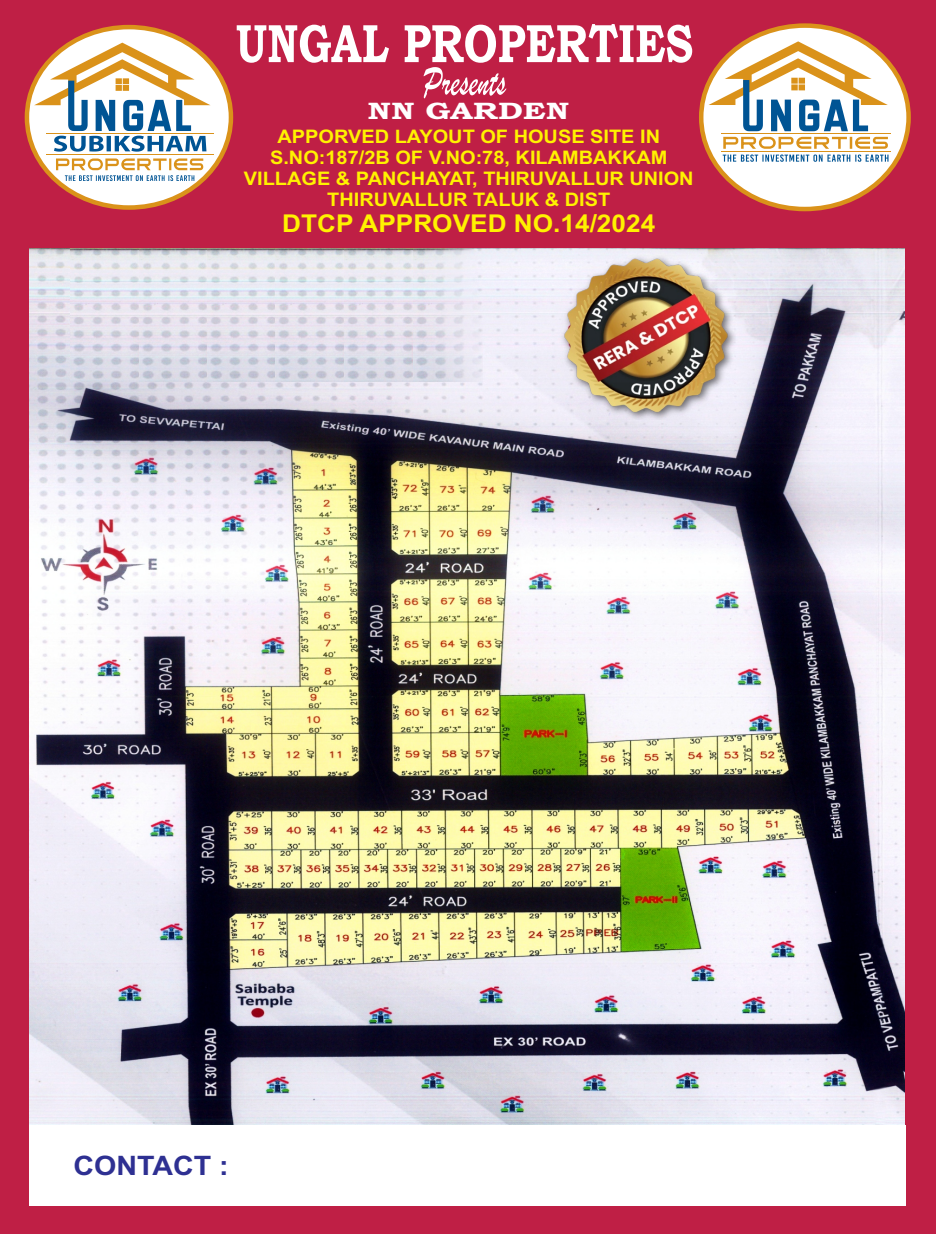
<style>
.page{position:relative;width:936px;height:1234px;background:#fff}
.page>*{position:absolute;margin:0;border:0;box-sizing:border-box;transform-origin:0 0}
.t1{font:700 26.7px "Arial";color:#2e3092;scale:1.07 1}
.t2{font:700 24.45px "Arial";color:#fff200;scale:1.07 1}
.t3{font:700 23.85px "Bookman Old Style";color:#fff;scale:1.34 1}
.t4{font:700 18.6px/20.9px "Arial";color:#fff200;text-align:center;scale:1.07 1}
</style>
<div class="page">
<div style="left:0;top:0;width:935px;height:1233px;background:#bf1f45"></div>
<img style="left:29px;top:248px;width:876px;height:876px">
<img style="left:71px;top:248px;width:411px;height:133px">
<div style="left:29px;top:1124px;width:876px;height:81px;background:#fff"></div>
<svg style="left:25px;top:25px;width:208px;height:185px;background:#f2d8b1"></svg>
<svg style="left:34px;top:30px;width:181px;height:151px;background:#d0c2b8"></svg>
<svg style="left:699px;top:23px;width:211px;height:188px;background:#f6e8d1"></svg>
<svg style="left:708px;top:41px;width:179px;height:90px;background:#d2c7b9"></svg>
<hr style="left:720px;top:133px;width:170px;height:1px;background:#da921a">
<hr style="left:720px;top:151px;width:170px;height:1px;background:#da921a">
<svg style="left:722px;top:137px;width:166px;height:25px;background:#d9d0b8"></svg>
<svg style="left:237px;top:24px;width:455px;height:74px"></svg>
<img style="left:556px;top:251px;width:179px;height:168px">
<p class="t3" style="left:367px;top:102px;width:152px">NN GARDEN</p>
<p class="t4" style="left:244px;top:128px;width:422px">APPORVED LAYOUT OF HOUSE SITE IN S.NO:187/2B OF V.NO:78, KILAMBAKKAM VILLAGE &amp; PANCHAYAT, THIRUVALLUR UNION THIRUVALLUR TALUK &amp; DIST</p>
<h2 class="t2" style="left:282px;top:214px;width:350px">DTCP APPROVED NO.14/2024</h2>
<h1 class="t1" style="left:73px;top:1154px;width:147px">CONTACT :</h1>
</div>
